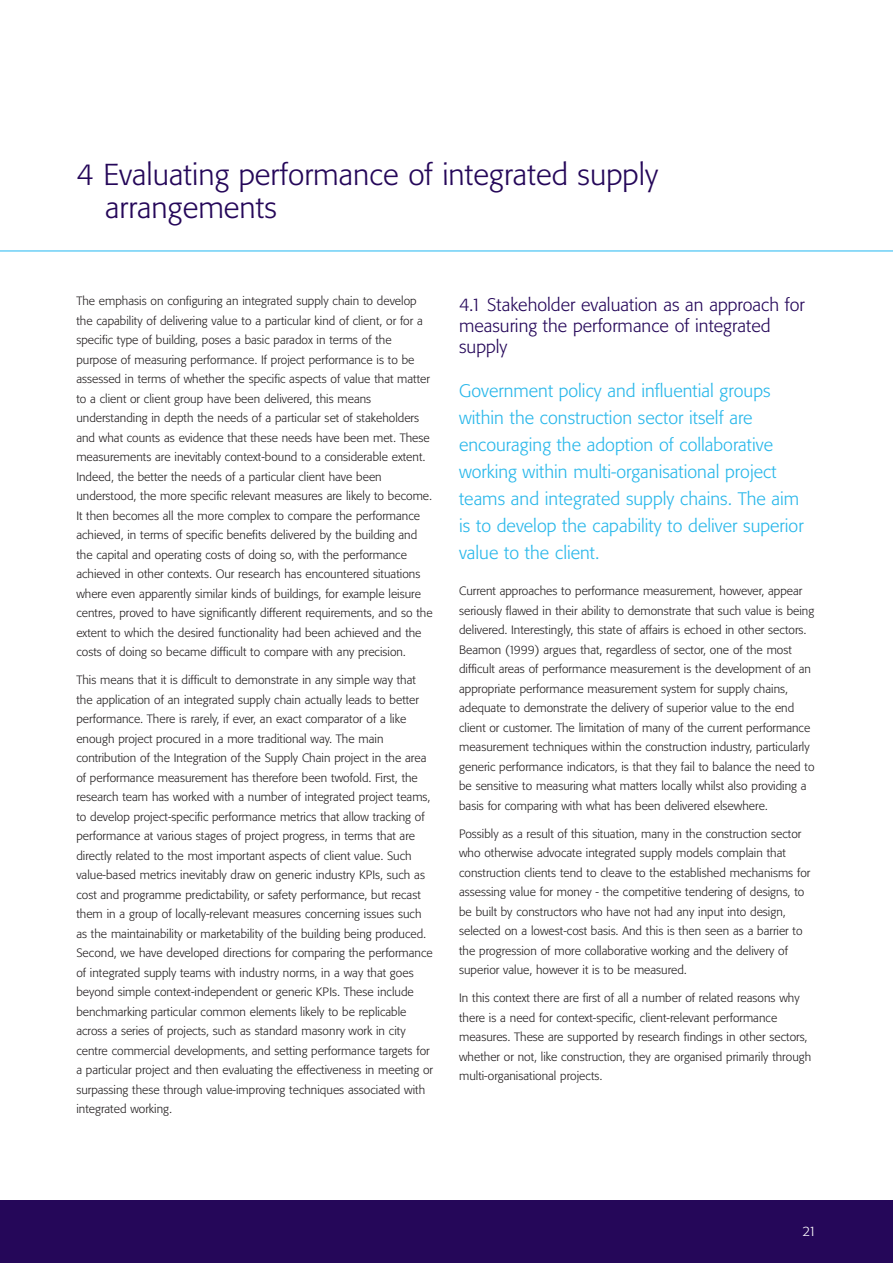
<style>
.page{position:relative;width:893px;height:1263px;background:#fff}
.page>*{position:absolute;margin:0;border:0;box-sizing:border-box;transform-origin:0 0}
.t1{font:300 30px/33px "Formata BQ";color:#250759}
.t2{font:300 18px/27px "Formata BQ";color:#28b7ea}
.t3{font:300 18px/21px "Formata BQ";color:#250759}
.t4{font:300 13.5px "Formata BQ";color:#fff}
.t5{font:300 12px/19.5px "Formata BQ";color:#231f20}
</style>
<div class="page">
<div style="left:0;top:1200px;width:892px;height:63px;background:#250759"></div>
<hr style="left:0;top:250px;width:892px;height:2px;background:#6ccff6">
<h1 class="t1" style="left:105px;top:160px;width:554px;text-indent:-29px">4 Evaluating performance of integrated supply arrangements</h1>
<p class="t5" style="left:76px;top:292px;width:358px">The emphasis on configuring an integrated supply chain to develop the capability of delivering value to a particular kind of client, or for a specific type of building, poses a basic paradox in terms of the purpose of measuring performance. If project performance is to be assessed in terms of whether the specific aspects of value that matter to a client or client group have been delivered, this means understanding in depth the needs of a particular set of stakeholders and what counts as evidence that these needs have been met. These measurements are inevitably context-bound to a considerable extent.<br>Indeed, the better the needs of a particular client have been understood, the more specific relevant measures are likely to become.<br>It then becomes all the more complex to compare the performance achieved, in terms of specific benefits delivered by the building and the capital and operating costs of doing so, with the performance achieved in other contexts. Our research has encountered situations where even apparently similar kinds of buildings, for example leisure centres, proved to have significantly different requirements, and so the extent to which the desired functionality had been achieved and the costs of doing so became difficult to compare with any precision.</p>
<p class="t5" style="left:76px;top:671px;width:358px">This means that it is difficult to demonstrate in any simple way that the application of an integrated supply chain actually leads to better performance. There is rarely, if ever, an exact comparator of a like enough project procured in a more traditional way. The main contribution of the Integration of the Supply Chain project in the area of performance measurement has therefore been twofold. First, the research team has worked with a number of integrated project teams, to develop project-specific performance metrics that allow tracking of performance at various stages of project progress, in terms that are directly related to the most important aspects of client value. Such value-based metrics inevitably draw on generic industry KPIs, such as cost and programme predictability, or safety performance, but recast them in a group of locally-relevant measures concerning issues such as the maintainability or marketability of the building being produced.<br>Second, we have developed directions for comparing the performance of integrated supply teams with industry norms, in a way that goes beyond simple context-independent or generic KPIs. These include benchmarking particular common elements likely to be replicable across a series of projects, such as standard masonry work in city centre commercial developments, and setting performance targets for a particular project and then evaluating the effectiveness in meeting or surpassing these through value-improving techniques associated with integrated working.</p>
<h2 class="t3" style="left:459px;top:295px;width:347px">4.1 Stakeholder evaluation as an approach for measuring the performance of integrated supply</h2>
<p class="t2" style="left:459px;top:379px;width:346px">Government policy and influential groups within the construction sector itself are encouraging the adoption of collaborative working within multi-organisational project teams and integrated supply chains. The aim is to develop the capability to deliver superior value to the client.</p>
<p class="t5" style="left:459px;top:582px;width:357px">Current approaches to performance measurement, however, appear seriously flawed in their ability to demonstrate that such value is being delivered. Interestingly, this state of affairs is echoed in other sectors.<br>Beamon (1999) argues that, regardless of sector, one of the most difficult areas of performance measurement is the development of an appropriate performance measurement system for supply chains, adequate to demonstrate the delivery of superior value to the end client or customer. The limitation of many of the current performance measurement techniques within the construction industry, particularly generic performance indicators, is that they fail to balance the need to be sensitive to measuring what matters locally whilst also providing a basis for comparing with what has been delivered elsewhere.</p>
<p class="t5" style="left:459px;top:825px;width:353px">Possibly as a result of this situation, many in the construction sector who otherwise advocate integrated supply models complain that construction clients tend to cleave to the established mechanisms for assessing value for money - the competitive tendering of designs, to be built by constructors who have not had any input into design, selected on a lowest-cost basis. And this is then seen as a barrier to the progression of more collaborative working and the delivery of superior value, however it is to be measured.</p>
<p class="t5" style="left:459px;top:989px;width:354px">In this context there are first of all a number of related reasons why there is a need for context-specific, client-relevant performance measures. These are supported by research findings in other sectors, whether or not, like construction, they are organised primarily through multi-organisational projects.</p>
<p class="t4" style="left:802px;top:1225px;width:15px">21</p>
</div>
